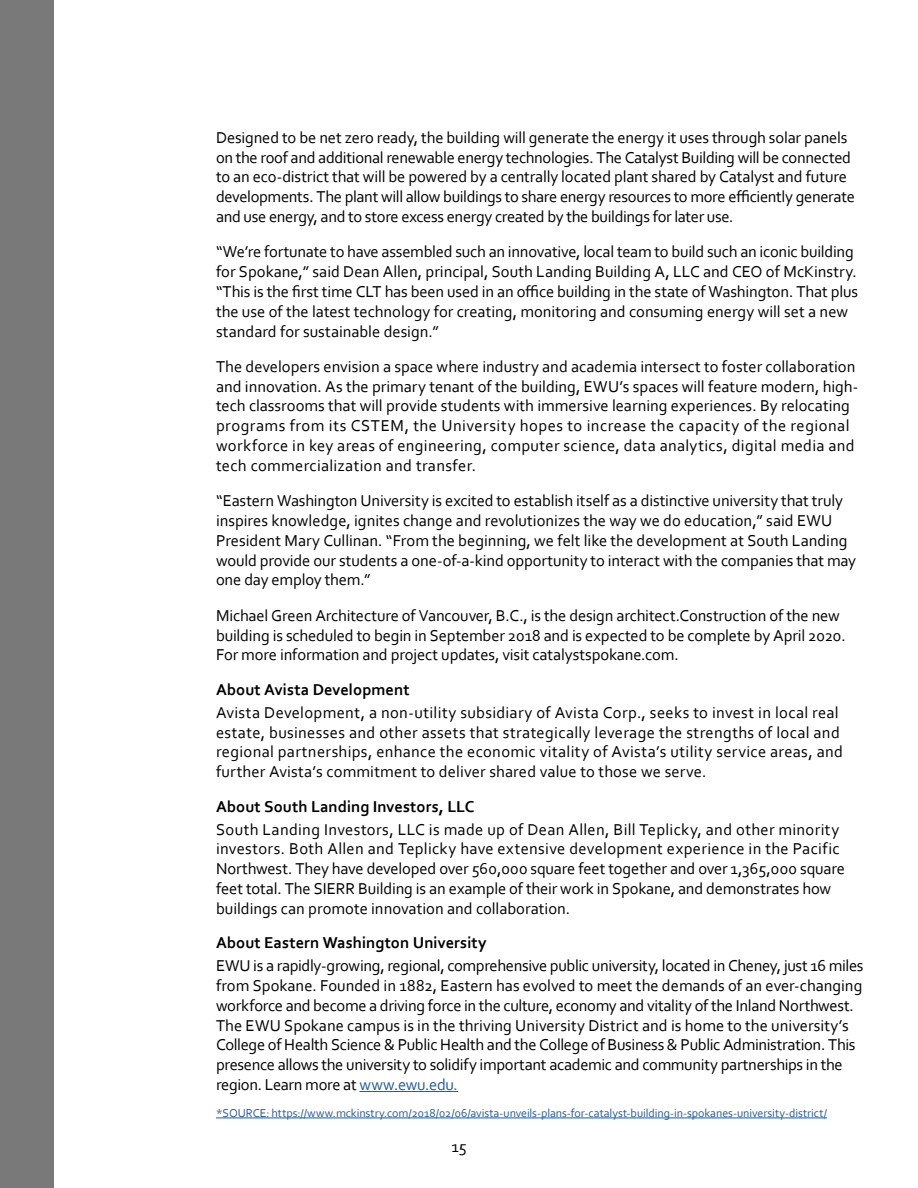
<style>
.page{position:relative;width:918px;height:1188px;background:#fff}
.page>*{position:absolute;margin:0;border:0;box-sizing:border-box;transform-origin:0 0}
.t1{font:16.5px/19.8px "Corbel";letter-spacing:-.005em;color:#000}
.t2{font:16.5px/19.8px "Corbel";letter-spacing:.02em;color:#000}
.t3{font:700 16.5px "Corbel";letter-spacing:.005em;color:#000}
.t4{font:12px "Corbel";letter-spacing:-.005em;color:#215e9e}
.s1{color:#215e9e}
</style>
<div class="page">
<div style="left:0;top:0;width:54px;height:1188px;background:#797979"></div>
<hr style="left:359px;top:1091px;width:99px;height:1px;background:#215e9e">
<hr style="left:216px;top:1118px;width:611px;height:1px;background:#215e9e">
<p class="t1" style="left:216px;top:127px;width:640px">Designed to be net zero ready, the building will generate the energy it uses through solar panels on the roof and additional renewable energy technologies. The Catalyst Building will be connected to an eco-district that will be powered by a centrally located plant shared by Catalyst and future developments. The plant will allow buildings to share energy resources to more efficiently generate and use energy, and to store excess energy created by the buildings for later use.</p>
<p class="t1" style="left:216px;top:242px;width:644px">“We’re fortunate to have assembled such an innovative, local team to build such an iconic building for Spokane,” said Dean Allen, principal, South Landing Building A, LLC and CEO of McKinstry. “This is the first time CLT has been used in an office building in the state of Washington. That plus the use of the latest technology for creating, monitoring and consuming energy will set a new standard for sustainable design.”</p>
<p class="t1" style="left:216px;top:356px;width:644px">The developers envision a space where industry and academia intersect to foster collaboration and innovation. As the primary tenant of the building, EWU’s spaces will feature modern, high&shy;tech classrooms that will provide students with immersive learning experiences. By relocating programs from its CSTEM, the University hopes to increase the capacity of the regional workforce in key areas of engineering, computer science, data analytics, digital media and tech commercialization and transfer.</p>
<p class="t1" style="left:216px;top:490px;width:642px">“Eastern Washington University is excited to establish itself as a distinctive university that truly inspires knowledge, ignites change and revolutionizes the way we do education,” said EWU President Mary Cullinan. “From the beginning, we felt like the development at South Landing would provide our students a one-of-a-kind opportunity to interact with the companies that may one day employ them.”</p>
<p class="t1" style="left:216px;top:605px;width:631px">Michael Green Architecture of Vancouver, B.C., is the design architect.Construction of the new building is scheduled to begin in September 2018 and is expected to be complete by April 2020.<br>For more information and project updates, visit catalystspokane.com.</p>
<p class="t3" style="left:216px;top:679px;width:195px">About Avista Development</p>
<p class="t2" style="left:216px;top:702px;width:629px">Avista Development, a non-utility subsidiary of Avista Corp., seeks to invest in local real estate, businesses and other assets that strategically leverage the strengths of local and regional partnerships, enhance the economic vitality of Avista’s utility service areas, and further Avista’s commitment to deliver shared value to those we serve.</p>
<p class="t3" style="left:216px;top:796px;width:260px">About South Landing Investors, LLC</p>
<p class="t1" style="left:216px;top:819px;width:631px">South Landing Investors, LLC is made up of Dean Allen, Bill Teplicky, and other minority investors. Both Allen and Teplicky have extensive development experience in the Pacific Northwest. They have developed over 560,000 square feet together and over 1,365,000 square feet total. The SIERR Building is an example of their work in Spokane, and demonstrates how buildings can promote innovation and collaboration.</p>
<p class="t3" style="left:216px;top:933px;width:272px">About Eastern Washington University</p>
<p class="t1" style="left:216px;top:955px;width:649px">EWU is a rapidly-growing, regional, comprehensive public university, located in Cheney, just 16 miles from Spokane. Founded in 1882, Eastern has evolved to meet the demands of an ever-changing workforce and become a driving force in the culture, economy and vitality of the Inland Northwest.<br>The EWU Spokane campus is in the thriving University District and is home to the university’s College of Health Science &amp; Public Health and the College of Business &amp; Public Administration. This presence allows the university to solidify important academic and community partnerships in the region. Learn more at <span class="s1">www.ewu.edu.</span></p>
<p class="t4" style="left:216px;top:1105px;width:613px">*SOURCE: https://www.mckinstry.com/2018/02/06/avista-unveils-plans-for-catalyst-building-in-spokanes-university-district/</p>
<p class="t1" style="left:451px;top:1136px;width:17px">15</p>
</div>
